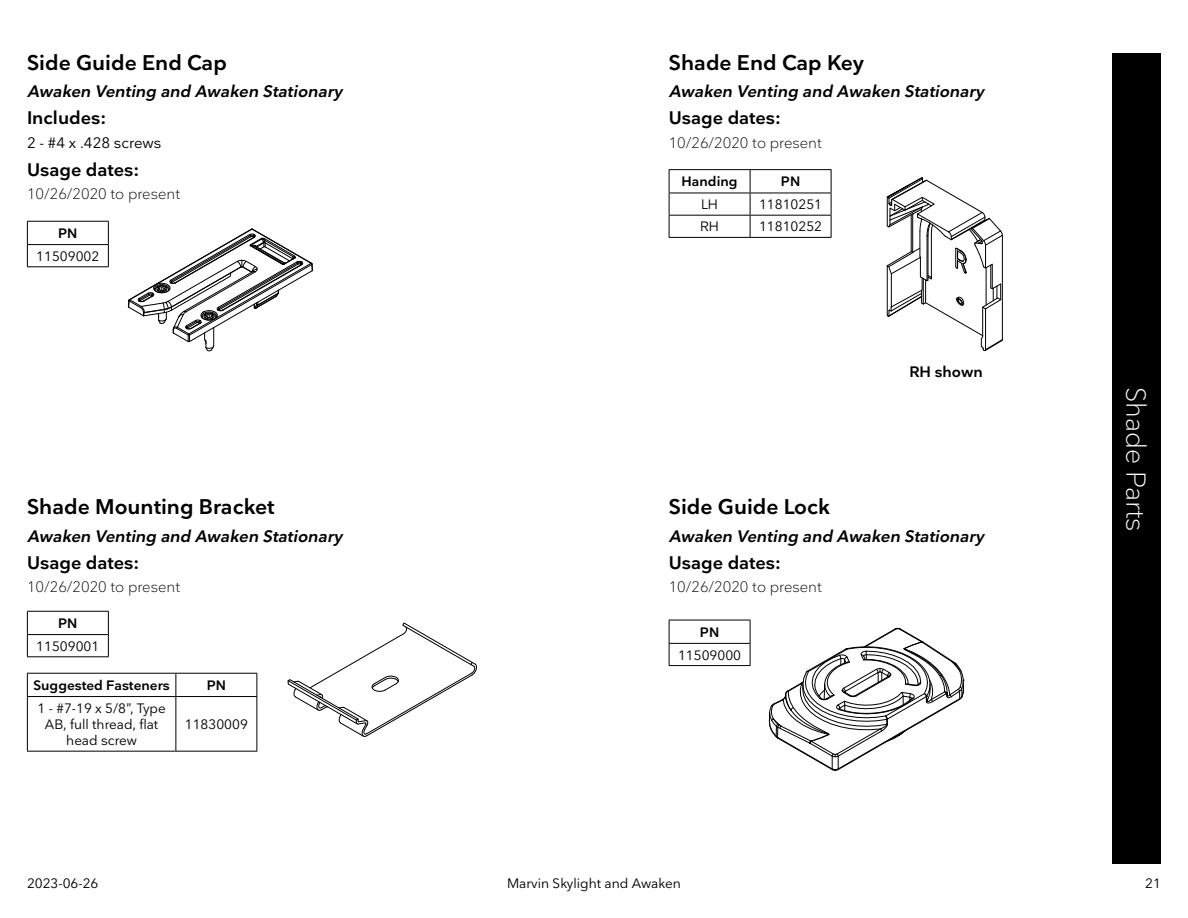
<style>
.page{position:relative;width:1188px;height:918px;background:#fff}
.page>*{position:absolute;margin:0;border:0;box-sizing:border-box;transform-origin:0 0}
.t1{font:300 27px "Nationale";color:#fff}
.t2{font:600 21px "Nationale";color:#000101}
.t3{font:600 18px "Nationale";color:#000}
.t4{font:italic 600 16.5px "Nationale";color:#000}
.t5{font:700 15.15px "Arial";color:#000}
.t6{font:300 15px "Nationale";color:#000}
.t7{font:15px "Nationale";color:#000}
.t8{font:600 15px "Nationale";color:#000101}
.t9{font:13.5px/16.2px "Nationale";color:#000;text-align:center}
.t10{font:13.5px "Nationale";color:#000101}
.t11{font:600 13.5px "Nationale";color:#000}
</style>
<div class="page">
<div style="left:1112px;top:54px;width:49px;height:810px;background:#000"></div>
<hr style="left:27px;top:611px;width:82px;height:1px;background:#000">
<hr style="left:27px;top:634px;width:82px;height:1px;background:#000">
<svg style="left:27px;top:612px;width:1px;height:44px"></svg>
<svg style="left:108px;top:612px;width:1px;height:44px"></svg>
<hr style="left:27px;top:656px;width:82px;height:1px;background:#000">
<svg style="left:287px;top:622px;width:190px;height:115px"></svg>
<hr style="left:27px;top:673px;width:149px;height:1px;background:#000">
<svg style="left:27px;top:674px;width:1px;height:22px"></svg>
<hr style="left:176px;top:673px;width:81px;height:1px;background:#000">
<svg style="left:176px;top:674px;width:1px;height:22px"></svg>
<svg style="left:256px;top:674px;width:1px;height:22px"></svg>
<hr style="left:27px;top:696px;width:149px;height:1px;background:#000">
<hr style="left:27px;top:697px;width:1px;height:54px;background:#000">
<hr style="left:176px;top:696px;width:81px;height:1px;background:#000">
<hr style="left:176px;top:697px;width:1px;height:54px;background:#000">
<hr style="left:256px;top:697px;width:1px;height:54px;background:#000">
<hr style="left:27px;top:751px;width:149px;height:1px;background:#000">
<hr style="left:176px;top:751px;width:81px;height:1px;background:#000">
<hr style="left:27px;top:221px;width:82px;height:1px;background:#000">
<hr style="left:27px;top:244px;width:82px;height:1px;background:#000">
<svg style="left:27px;top:222px;width:1px;height:44px"></svg>
<svg style="left:108px;top:222px;width:1px;height:44px"></svg>
<hr style="left:27px;top:266px;width:82px;height:1px;background:#000">
<hr style="left:669px;top:169px;width:81px;height:1px;background:#000">
<hr style="left:750px;top:169px;width:81px;height:1px;background:#000">
<hr style="left:669px;top:193px;width:81px;height:1px;background:#000">
<hr style="left:750px;top:193px;width:81px;height:1px;background:#000">
<hr style="left:669px;top:215px;width:81px;height:1px;background:#000">
<svg style="left:669px;top:170px;width:1px;height:67px"></svg>
<hr style="left:750px;top:215px;width:81px;height:1px;background:#000">
<svg style="left:750px;top:170px;width:1px;height:67px"></svg>
<svg style="left:831px;top:170px;width:1px;height:67px"></svg>
<hr style="left:669px;top:237px;width:81px;height:1px;background:#000">
<hr style="left:750px;top:237px;width:81px;height:1px;background:#000">
<svg style="left:886px;top:177px;width:117px;height:175px"></svg>
<svg style="left:127px;top:228px;width:186px;height:124px"></svg>
<hr style="left:669px;top:620px;width:81px;height:1px;background:#000">
<hr style="left:669px;top:643px;width:81px;height:1px;background:#000">
<svg style="left:669px;top:620px;width:1px;height:45px"></svg>
<svg style="left:750px;top:620px;width:1px;height:45px"></svg>
<hr style="left:669px;top:665px;width:81px;height:1px;background:#000">
<svg style="left:768px;top:627px;width:197px;height:144px"></svg>
<p class="t2" style="left:27px;top:49px;width:201px">Side Guide End Cap</p>
<p class="t4" style="left:27px;top:81px;width:317px">Awaken Venting and Awaken Stationary</p>
<p class="t3" style="left:27px;top:107px;width:81px">Includes:</p>
<p class="t7" style="left:27px;top:133px;width:136px">2 - #4 x .428 screws</p>
<p class="t3" style="left:27px;top:158px;width:114px">Usage dates:</p>
<p class="t6" style="left:27px;top:185px;width:155px">10/26/2020 to present</p>
<p class="t11" style="left:58px;top:225px;width:21px">PN</p>
<p class="t9" style="left:36px;top:248px;width:65px">11509002</p>
<p class="t2" style="left:27px;top:493px;width:249px">Shade Mounting Bracket</p>
<p class="t4" style="left:27px;top:525px;width:317px">Awaken Venting and Awaken Stationary</p>
<p class="t3" style="left:27px;top:551px;width:114px">Usage dates:</p>
<p class="t6" style="left:27px;top:577px;width:155px">10/26/2020 to present</p>
<p class="t11" style="left:58px;top:615px;width:21px">PN</p>
<p class="t9" style="left:36px;top:638px;width:65px">11509001</p>
<p class="t11" style="left:33px;top:677px;width:138px">Suggested Fasteners</p>
<p class="t11" style="left:207px;top:677px;width:21px">PN</p>
<p class="t9" style="left:38px;top:700px;width:130px">1 - #7-19 x 5/8”, Type<br>AB, full thread, flat head screw</p>
<p class="t5" style="left:3px;top:692px;width:75px">NIT TYPE:</p>
<p class="t9" style="left:185px;top:716px;width:65px">11830009</p>
<p class="t2" style="left:669px;top:49px;width:197px">Shade End Cap Key</p>
<p class="t4" style="left:669px;top:81px;width:317px">Awaken Venting and Awaken Stationary</p>
<p class="t3" style="left:669px;top:107px;width:114px">Usage dates:</p>
<p class="t6" style="left:669px;top:133px;width:155px">10/26/2020 to present</p>
<p class="t11" style="left:682px;top:173px;width:57px">Handing</p>
<p class="t11" style="left:781px;top:173px;width:21px">PN</p>
<p class="t9" style="left:701px;top:196px;width:18px">LH</p>
<p class="t9" style="left:759px;top:196px;width:65px">11810251</p>
<p class="t9" style="left:700px;top:218px;width:20px">RH</p>
<p class="t9" style="left:759px;top:218px;width:65px">11810252</p>
<p class="t8" style="left:909px;top:363px;width:75px">RH shown</p>
<p class="t2" style="left:669px;top:493px;width:163px">Side Guide Lock</p>
<p class="t4" style="left:669px;top:525px;width:317px">Awaken Venting and Awaken Stationary</p>
<p class="t3" style="left:669px;top:551px;width:114px">Usage dates:</p>
<p class="t6" style="left:669px;top:577px;width:155px">10/26/2020 to present</p>
<p class="t5" style="left:715px;top:573px;width:92px">CATEGORY:</p>
<p class="t11" style="left:700px;top:623px;width:21px">PN</p>
<p class="t9" style="left:678px;top:646px;width:65px">11509000</p>
<p class="t10" style="left:27px;top:874px;width:73px">2023-06-26</p>
<p class="t10" style="left:507px;top:874px;width:175px">Marvin Skylight and Awaken</p>
<h1 class="t1" style="left:1153px;top:387px;width:146px;rotate:90deg">Shade Parts</h1>
<p class="t10" style="left:1145px;top:874px;width:17px">21</p>
</div>
